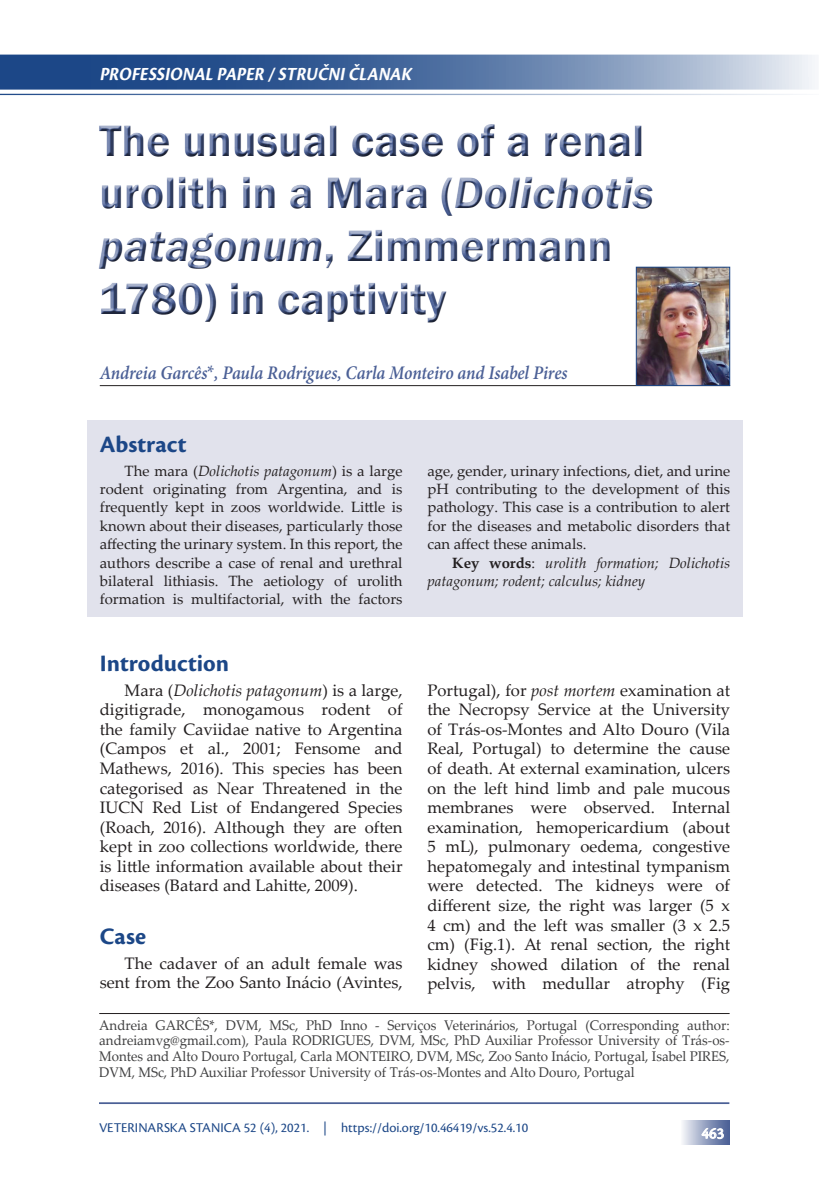
<style>
.page{position:relative;width:819px;height:1191px;background:#fff}
.page>*{position:absolute;margin:0;border:0;box-sizing:border-box;transform-origin:0 0}
.t1{font:600 45.5px/52.5px "Franklin Gothic";color:#4b6096}
.PODNASLOV{font:700 24.5px "Cronos Pro";letter-spacing:.005em;color:#1c4787}
.autor{font:italic 600 19.25px "Minion Pro";letter-spacing:-.005em;color:#4b6096;scale:.9 1}
.heder_lijevi{font:italic 700 19.25px "Cronos Pro";color:#fff;scale:.9 1}
.TEKST{font:16.62px/19.6px "Palatino Linotype";color:#231f20;text-align:justify}
.t2{font:15.75px "Cronos Pro";color:#fff}
.sazetak{font:14.88px/18.4px "Palatino Linotype";color:#231f20;text-align:justify}
.sazetak-2{font:italic 14.88px/18.4px "Palatino Linotype";color:#231f20}
.autori{font:14px/15.8px "Palatino Linotype";color:#3e3e3f;text-align:justify;scale:.95 1}
.t3{font:14px "Cronos Pro";color:#1c4787}
.s1{font-style:italic}
.s2{font-family:"Palatino Linotype";font-weight:400;font-style:normal}
.s3{font-weight:700;font-style:normal}
.s4{font-style:normal}
</style>
<div class="page">
<hr style="left:99px;top:1102px;width:630px;height:2px;background:#4b6096">
<svg style="left:0;top:55px;width:815px;height:35px;background:#5d7ba9"></svg>
<hr style="left:0;top:94px;width:819px;height:1px;background:#1c4787">
<div style="left:680px;top:1120px;width:49px;height:25px;background:linear-gradient(to right,#f7f7fa,#435991)"></div>
<svg style="left:701px;top:1127px;width:23px;height:12px"></svg>
<svg style="left:99px;top:125px;width:559px;height:198px"></svg>
<hr style="left:100px;top:385px;width:630px;height:1px;background:#231f20">
<img style="left:637px;top:269px;width:91px;height:115px">
<div style="left:635px;top:267px;width:95px;height:119px;border:1px solid #1c4787"></div>
<hr style="left:99px;top:1013px;width:630px;height:1px;background:#231f20">
<div style="left:87px;top:421px;width:655px;height:196px;background:#e1e2ec"></div>
<p class="heder_lijevi" style="left:99px;top:63px;width:352px">PROFESSIONAL PAPER /STRUČNIČLANAK</p>
<h1 class="t1" style="left:99px;top:115px;width:556px">The unusual case of a renal urolith in a Mara (<span class="s1">Dolichotis patagonum</span>, Zimmermann<br>1780) in captivity</h1>
<p class="autor" style="left:100px;top:359px;width:521px">Andreia Garcês<span class="s2">*</span>, Paula Rodrigues, Carla Monteiro and Isabel Pires</p>
<p class="PODNASLOV" style="left:100px;top:431px;width:88px">Abstract</p>
<p class="sazetak" style="left:100px;top:461px;width:304px;text-indent:25px">The mara (<span class="s1">Dolichotis patagonum</span>) is a large rodent originating from Argentina, and is frequently kept in zoos worldwide. Little is known about their diseases, particularly those affecting the urinary system. In this report, the authors describe a case of renal and urethral bilateral lithiasis. The aetiology of urolith formation is multifactorial, with the factors</p>
<p class="sazetak" style="left:427px;top:461px;width:304px">age, gender, urinary infections, diet, and urine pH contributing to the development of this pathology. This case is a contribution to alert for the diseases and metabolic disorders that can affect these animals.</p>
<p class="sazetak-2" style="left:427px;top:553px;width:304px;text-indent:25px"><span class="s3">Key words</span><span class="s4">:</span> urolith formation; Dolichotis patagonum; rodent; calculus; kidney</p>
<p class="PODNASLOV" style="left:100px;top:649px;width:131px">Introduction</p>
<p class="TEKST" style="left:100px;top:679px;width:304px;text-indent:25px">Mara (<span class="s1">Dolichotis patagonum</span>) is a large, digitigrade, monogamous rodent of the family Caviidae native to Argentina (Campos et al., 2001; Fensome and Mathews, 2016). This species has been categorised as Near Threatened in the IUCN Red List of Endangered Species (Roach, 2016). Although they are often kept in zoo collections worldwide, there is little information available about their diseases (Batard and Lahitte, 2009).</p>
<p class="PODNASLOV" style="left:100px;top:922px;width:48px">Case</p>
<p class="TEKST" style="left:100px;top:952px;width:304px;text-align:right">The cadaver of an adult female was sent from the Zoo Santo Inácio (Avintes,</p>
<p class="TEKST" style="left:427px;top:679px;width:304px">Portugal), for <span class="s1">post mortem</span> examination at the Necropsy Service at the University of Trás-os-Montes and Alto Douro (Vila Real, Portugal) to determine the cause of death. At external examination, ulcers on the left hind limb and pale mucous membranes were observed. Internal examination, hemopericardium (about 5 mL), pulmonary oedema, congestive hepatomegaly and intestinal tympanism were detected. The kidneys were of different size, the right was larger (5 x 4 cm) and the left was smaller (3 x 2.5 cm) (Fig.1). At renal section, the right kidney showed dilation of the renal pelvis, with medullar atrophy (Fig</p>
<p class="autori" style="left:99px;top:1016px;width:665px">Andreia GARCÊS*, DVM, MSc, PhD Inno - Serviços Veterinários, Portugal (Corresponding author: andreiamvg@gmail.com), Paula RODRIGUES, DVM, MSc, PhD Auxiliar Professor University of Trás-os-Montes and Alto Douro Portugal, Carla MONTEIRO, DVM, MSc, Zoo Santo Inácio, Portugal, Isabel PIRES, DVM, MSc, PhD Auxiliar Professor University of Trás-os-Montes and Alto Douro, Portugal</p>
<p class="t3" style="left:99px;top:1119px;width:430px">VETERINARSKA STANICA 52 (4), 2021. | https://doi.org/10.46419/vs.52.4.10</p>
<p class="t2" style="left:701px;top:1124px;width:24px">463</p>
</div>
